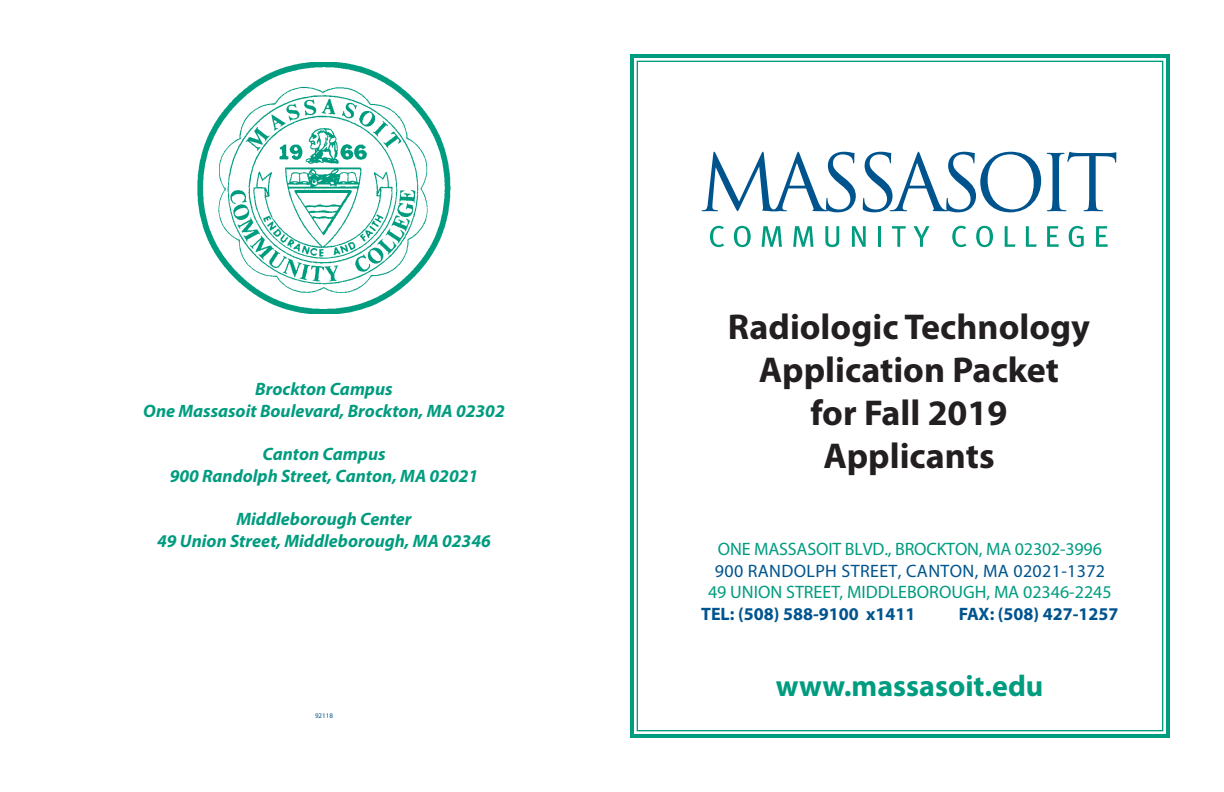
<style>
.page{position:relative;width:1224px;height:792px;background:#fff}
.page>*{position:absolute;margin:0;border:0;box-sizing:border-box;transform-origin:0 0}
.t1{font:700 36px "Myriad Pro";color:#231f20}
.t2{font:700 30px "Myriad Pro";color:#009c7f}
.t3{font:italic 700 18px "Myriad Pro";color:#009c7f}
.t4{font:18px "Myriad Pro";letter-spacing:-.005em;color:#009c7f}
.t5{font:700 18px "Myriad Pro";color:#00548e}
.t6{font:18px "Myriad Pro";letter-spacing:.02em;color:#00548e}
.t7{font:7px "Myriad Pro";color:#00548e}
</style>
<div class="page">
<img style="left:198px;top:62px;width:252px;height:252px">
<svg style="left:630px;top:54px;width:540px;height:684px"></svg>
<svg style="left:702px;top:152px;width:154px;height:60px"></svg>
<svg style="left:863px;top:152px;width:178px;height:60px"></svg>
<svg style="left:1047px;top:152px;width:69px;height:59px"></svg>
<svg style="left:710px;top:226px;width:14px;height:21px"></svg>
<svg style="left:734px;top:226px;width:17px;height:21px"></svg>
<svg style="left:762px;top:226px;width:20px;height:21px"></svg>
<svg style="left:793px;top:226px;width:20px;height:21px"></svg>
<svg style="left:825px;top:226px;width:14px;height:21px"></svg>
<svg style="left:852px;top:226px;width:14px;height:21px"></svg>
<hr style="left:878px;top:226px;width:3px;height:21px;background:#009c7f">
<svg style="left:892px;top:226px;width:14px;height:21px"></svg>
<svg style="left:913px;top:226px;width:17px;height:21px"></svg>
<svg style="left:952px;top:226px;width:14px;height:21px"></svg>
<svg style="left:976px;top:226px;width:17px;height:21px"></svg>
<svg style="left:1005px;top:226px;width:10px;height:21px"></svg>
<svg style="left:1026px;top:226px;width:11px;height:21px"></svg>
<svg style="left:1047px;top:226px;width:12px;height:21px"></svg>
<svg style="left:1069px;top:226px;width:15px;height:21px"></svg>
<svg style="left:1096px;top:226px;width:12px;height:21px"></svg>
<p class="t3" style="left:255px;top:378px;width:139px">Brockton Campus</p>
<p class="t3" style="left:143px;top:399px;width:363px">One Massasoit Boulevard, Brockton, MA 02302</p>
<p class="t3" style="left:262px;top:442px;width:125px">Canton Campus</p>
<p class="t3" style="left:170px;top:464px;width:310px">900 Randolph Street, Canton, MA 02021</p>
<p class="t3" style="left:236px;top:507px;width:177px">Middleborough Center</p>
<p class="t3" style="left:157px;top:529px;width:335px">49 Union Street, Middleborough, MA 02346</p>
<p class="t7" style="left:315px;top:711px;width:19px">92118</p>
<p class="t1" style="left:728px;top:303px;width:364px">Radiologic Technology</p>
<p class="t1" style="left:759px;top:346px;width:302px">Application Packet</p>
<p class="t1" style="left:810px;top:389px;width:199px">for Fall 2019</p>
<p class="t1" style="left:823px;top:433px;width:173px">Applicants</p>
<p class="t4" style="left:718px;top:538px;width:386px">ONE MASSASOIT BLVD., BROCKTON, MA 02302-3996</p>
<p class="t6" style="left:715px;top:559px;width:392px">900 RANDOLPH STREET, CANTON, MA 02021-1372</p>
<p class="t4" style="left:708px;top:581px;width:405px">49 UNION STREET, MIDDLEBOROUGH, MA 02346-2245</p>
<p class="t5" style="left:701px;top:602px;width:216px">TEL: (508) 588-9100 x1411</p>
<p class="t5" style="left:959px;top:602px;width:161px">FAX: (508) 427-1257</p>
<p class="t2" style="left:776px;top:667px;width:269px">www.massasoit.edu</p>
</div>
